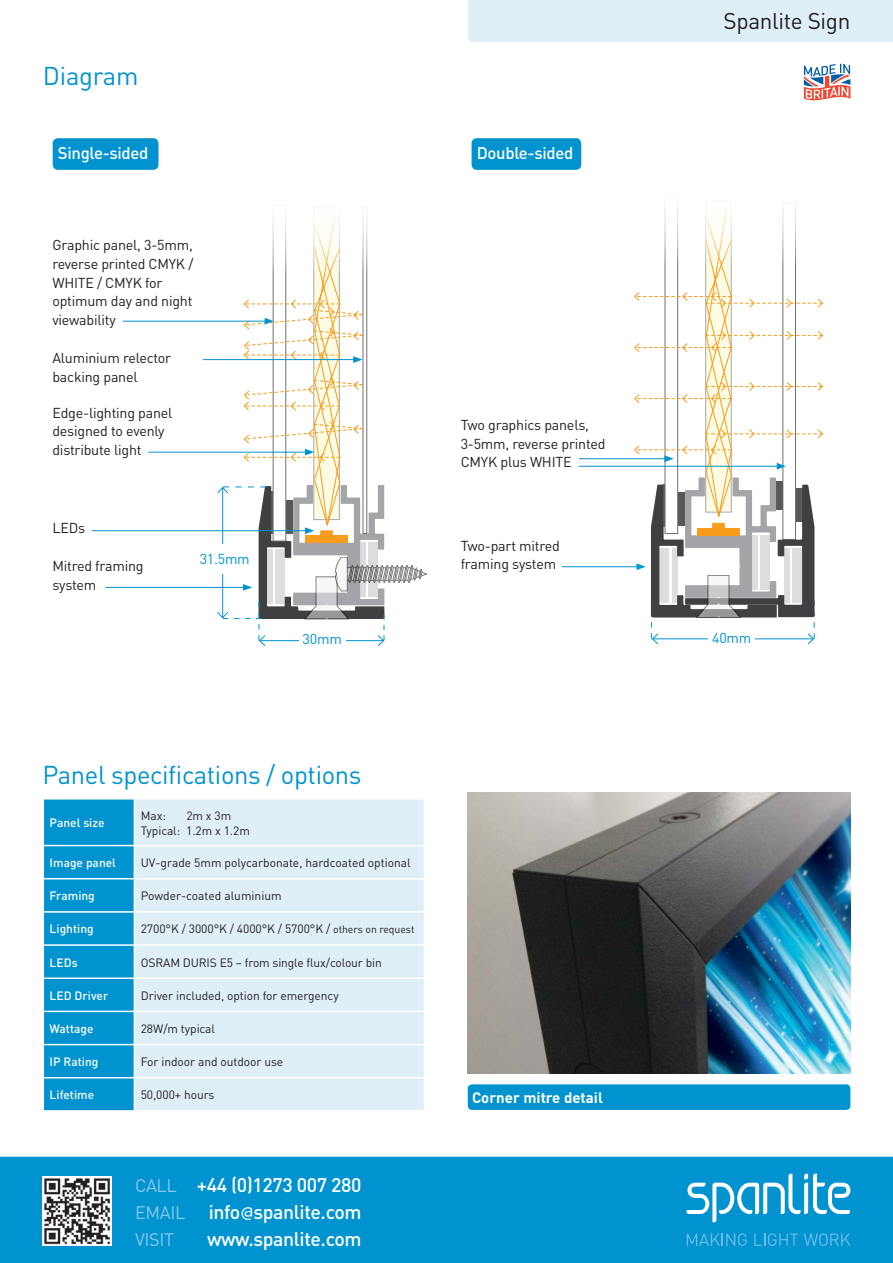
<style>
.page{position:relative;width:893px;height:1263px;background:#fff}
.page>*{position:absolute;margin:0;border:0;box-sizing:border-box;transform-origin:0 0}
.t1{font:25.5px "DIN";letter-spacing:-.015em;color:#0093d0}
.t2{font:22.5px "DIN";letter-spacing:-.015em;color:#231f20}
.t3{font:500 19.5px/27px "DIN";letter-spacing:-.02em;color:#fff}
.t4{font:18px "DIN";letter-spacing:-.02em;color:#89c9ea}
.t5{font:500 16.8px "DIN";letter-spacing:-.02em;color:#fff}
.t6{font:700 15px "DIN";color:#fff}
.t7{font:14.25px/18.6px "DIN";letter-spacing:-.015em;color:#231f20}
.t8{font:14.25px "DIN";letter-spacing:-.015em;color:#0093d0}
.t9{font:12px/15px "DIN";letter-spacing:-.005em;color:#231f20}
.t10{font:500 12px "DIN";color:#fff}
.s1{font-size:10.5px}
.s2{font-weight:400;font-size:18px;color:#89c9ea}
.s3{font-family:"DI Nv Regularv";font-weight:400}
</style>
<div class="page">
<div style="left:0;top:1156px;width:893px;height:107px;background:#0093d0"></div>
<img style="left:43px;top:1177px;width:69px;height:69px">
<svg style="left:687px;top:1174px;width:163px;height:48px"></svg>
<svg style="left:687px;top:1233px;width:60px;height:13px"></svg>
<svg style="left:754px;top:1233px;width:44px;height:13px"></svg>
<svg style="left:804px;top:1233px;width:46px;height:13px"></svg>
<hr style="left:579px;top:458px;width:88px;height:1px;background:#0093d0">
<hr style="left:579px;top:466px;width:200px;height:1px;background:#0093d0">
<hr style="left:562px;top:566px;width:77px;height:1px;background:#0093d0">
<svg style="left:634px;top:208px;width:189px;height:437px"></svg>
<div style="left:53px;top:138px;width:106px;height:32px;background:#0093d0;border-radius:5px"></div>
<div style="left:472px;top:138px;width:109px;height:32px;background:#0093d0;border-radius:5px"></div>
<img style="left:468px;top:792px;width:382px;height:282px">
<div style="left:468px;top:1084px;width:382px;height:26px;background:#0093d0;border-radius:4px"></div>
<div style="left:44px;top:799px;width:90px;height:311px;background:#0093d0"></div>
<div style="left:135px;top:799px;width:289px;height:311px;background:#dfeff8"></div>
<hr style="left:43px;top:845px;width:91px;height:1px;background:#fff">
<hr style="left:134px;top:845px;width:291px;height:1px;background:#fff">
<hr style="left:43px;top:878px;width:91px;height:1px;background:#fff">
<hr style="left:134px;top:878px;width:291px;height:1px;background:#fff">
<hr style="left:43px;top:911px;width:91px;height:2px;background:#fff">
<hr style="left:134px;top:911px;width:291px;height:2px;background:#fff">
<hr style="left:43px;top:944px;width:91px;height:2px;background:#fff">
<hr style="left:134px;top:944px;width:291px;height:2px;background:#fff">
<hr style="left:43px;top:977px;width:91px;height:2px;background:#fff">
<hr style="left:134px;top:977px;width:291px;height:2px;background:#fff">
<hr style="left:43px;top:1011px;width:91px;height:1px;background:#fff">
<hr style="left:134px;top:1011px;width:291px;height:1px;background:#fff">
<hr style="left:43px;top:1044px;width:91px;height:1px;background:#fff">
<hr style="left:134px;top:1044px;width:291px;height:1px;background:#fff">
<hr style="left:43px;top:1077px;width:91px;height:1px;background:#fff">
<hr style="left:134px;top:1077px;width:291px;height:1px;background:#fff">
<div style="left:468px;top:0;width:425px;height:42px;background:#dfeff8"></div>
<hr style="left:123px;top:321px;width:144px;height:1px;background:#0093d0">
<hr style="left:203px;top:359px;width:153px;height:1px;background:#0093d0">
<hr style="left:149px;top:452px;width:158px;height:1px;background:#0093d0">
<hr style="left:106px;top:587px;width:139px;height:1px;background:#0093d0">
<hr style="left:92px;top:530px;width:215px;height:1px;background:#0093d0">
<svg style="left:216px;top:215px;width:211px;height:431px"></svg>
<svg style="left:804px;top:64px;width:46px;height:37px"></svg>
<h1 class="t1" style="left:43px;top:59px;width:97px">Diagram</h1>
<p class="t5" style="left:58px;top:142px;width:92px">Single-sided</p>
<p class="t5" style="left:477px;top:142px;width:98px">Double-sided</p>
<p class="t7" style="left:52px;top:235px;width:143px">Graphic panel, 3-5mm, reverse printed CMYK /<br>WHITE / CMYK for optimum day and night viewability</p>
<p class="t7" style="left:52px;top:349px;width:120px">Aluminium relector backing panel</p>
<p class="t7" style="left:52px;top:403px;width:122px">Edge-lighting panel designed to evenly distribute light</p>
<p class="t7" style="left:52px;top:518px;width:34px">LEDs</p>
<p class="t7" style="left:52px;top:557px;width:93px">Mitred framing system</p>
<p class="t8" style="left:200px;top:550px;width:52px">31.5mm</p>
<p class="t8" style="left:303px;top:630px;width:41px">30mm</p>
<p class="t7" style="left:461px;top:415px;width:146px">Two graphics panels,<br>3-5mm, reverse printed<br>CMYK plus WHITE</p>
<p class="t7" style="left:461px;top:536px;width:101px">Two-part mitred framing system</p>
<h1 class="t1" style="left:43px;top:758px;width:320px">Panel specifications / options</h1>
<p class="t10" style="left:50px;top:815px;width:56px">Panel size</p>
<p class="t9" style="left:141px;top:807px;width:111px;text-indent:46px">2m x 3m<br>Typical: 1.2m x 1.2m</p>
<p class="t9" style="left:141px;top:807px;width:27px">Max:</p>
<p class="t10" style="left:50px;top:855px;width:68px">Image panel</p>
<p class="t9" style="left:141px;top:855px;width:272px">UV-grade 5mm polycarbonate, hardcoated optional</p>
<p class="t10" style="left:50px;top:888px;width:47px">Framing</p>
<p class="t9" style="left:141px;top:888px;width:142px">Powder-coated aluminium</p>
<p class="t10" style="left:50px;top:921px;width:46px">Lighting</p>
<p class="t9" style="left:141px;top:921px;width:275px">2700°K / 3000°K / 4000°K / 5700°K / <span class="s1">others on request</span></p>
<p class="t10" style="left:50px;top:954px;width:30px">LEDs</p>
<p class="t9" style="left:141px;top:954px;width:243px">OSRAM DURIS E5 – from single flux/colour bin</p>
<p class="t10" style="left:50px;top:988px;width:60px">LED Driver</p>
<p class="t9" style="left:141px;top:988px;width:199px">Driver included, option for emergency</p>
<p class="t10" style="left:50px;top:1021px;width:45px">Wattage</p>
<p class="t9" style="left:141px;top:1021px;width:76px">28W/m typical</p>
<p class="t10" style="left:50px;top:1054px;width:50px">IP Rating</p>
<p class="t9" style="left:141px;top:1054px;width:144px">For indoor and outdoor use</p>
<p class="t10" style="left:50px;top:1087px;width:46px">Lifetime</p>
<p class="t9" style="left:141px;top:1087px;width:75px">50,000+ hours</p>
<h3 class="t3" style="left:135px;top:1171px;width:228px"><span class="s2">CALL</span> +44 (0)1273 007 280<br><span class="s2">EMAIL</span> info<span class="s3">@</span>spanlite.com</h3>
<p class="t4" style="left:135px;top:1228px;width:40px">VISIT</p>
<h3 class="t3" style="left:207px;top:1225px;width:156px">www.spanlite.com</h3>
<p class="t6" style="left:472px;top:1087px;width:132px">Corner mitre detail</p>
<h2 class="t2" style="left:723px;top:7px;width:128px">Spanlite Sign</h2>
<p class="t8" style="left:712px;top:628px;width:41px">40mm</p>
</div>
